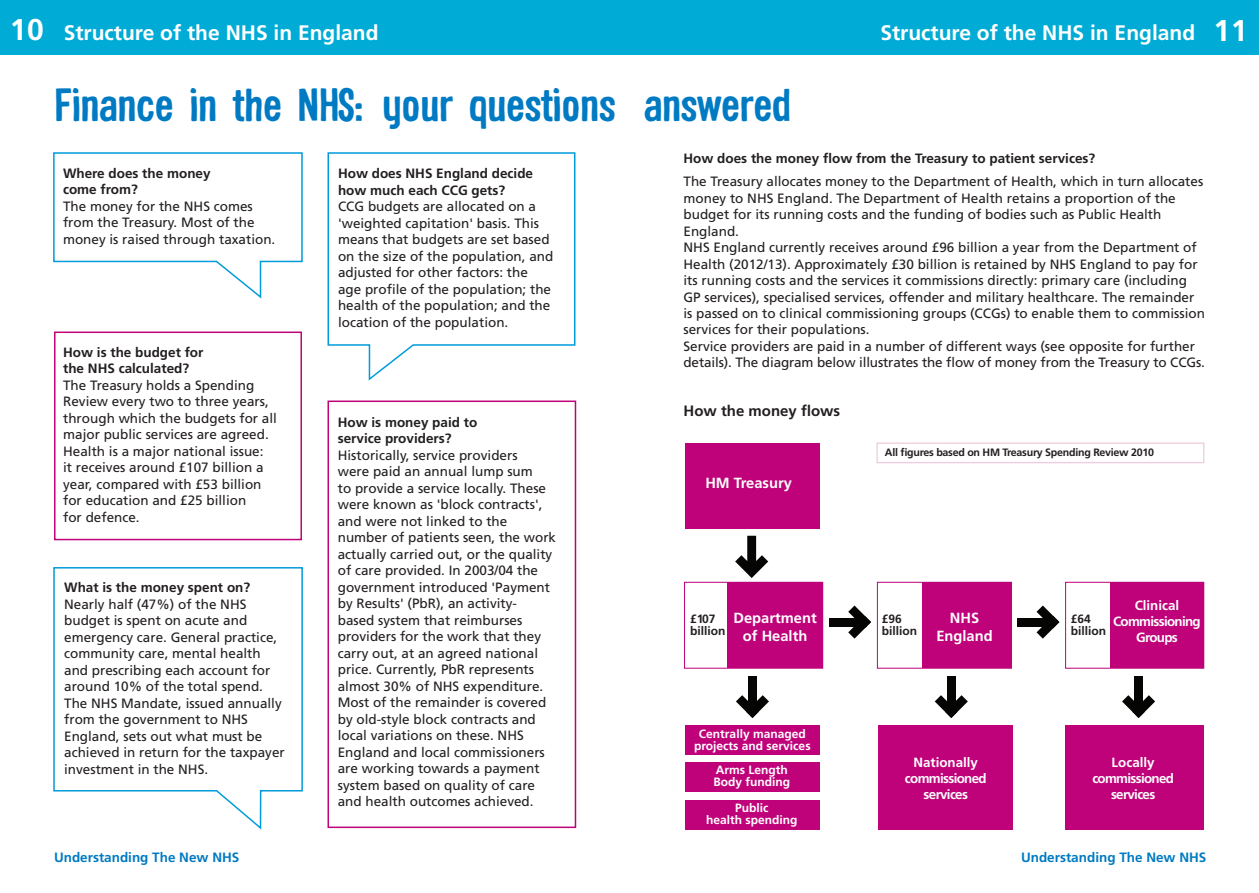
<style>
.page{position:relative;width:1259px;height:893px;background:#fff}
.page>*{position:absolute;margin:0;border:0;box-sizing:border-box;transform-origin:0 0}
.t1{font:700 45px "Sini";letter-spacing:-.025em;color:#007ac2}
.t2{font:700 21px "Frutiger LT Std";color:#fff}
.t3{font:700 15px "Frutiger LT Std";color:#231f20}
.t4{font:700 14.7px/17.7px "Frutiger LT Std";color:#fff;text-align:center}
.t5{font:13.5px/16.5px "Frutiger LT Std";color:#231f20}
.t6{font:700 13.5px/16.5px "Frutiger LT Std";color:#231f20}
.t7{font:700 13.5px "Frutiger LT Std";color:#007ac2}
.t8{font:700 13.35px/16px "Frutiger LT Std";letter-spacing:-.05em;color:#fff;text-align:center}
.t9{font:700 12px/12px "Frutiger LT Std";color:#fff;text-align:center}
.t10{font:700 12px/12px "Frutiger LT Std";color:#231f20}
.t11{font:700 10.65px "Frutiger LT Std";letter-spacing:-.025em;color:#231f20}
.s1{font-size:30px}
</style>
<div class="page">
<div style="left:54px;top:332px;width:248px;height:208px;border:2px solid #bf027a"></div>
<div style="left:327px;top:400px;width:249px;height:428px;border:2px solid #bf027a"></div>
<div style="left:629px;top:0;width:630px;height:54px;background:#00acd5"></div>
<div style="left:0;top:0;width:629px;height:54px;background:#00acd5"></div>
<svg style="left:53px;top:152px;width:250px;height:147px"></svg>
<svg style="left:327px;top:152px;width:249px;height:229px"></svg>
<svg style="left:53px;top:567px;width:250px;height:263px"></svg>
<div style="left:876px;top:442px;width:328px;height:21px;border:1px solid #edcede"></div>
<div style="left:1065px;top:582px;width:139px;height:86px;border:1px solid #bf027a"></div>
<div style="left:877px;top:582px;width:134px;height:86px;border:1px solid #bf027a"></div>
<div style="left:684px;top:582px;width:139px;height:86px;border:1px solid #bf027a"></div>
<div style="left:1065px;top:725px;width:138px;height:104px;background:#bf027a"></div>
<div style="left:685px;top:725px;width:134px;height:30px;background:#bf027a"></div>
<div style="left:685px;top:762px;width:134px;height:30px;background:#bf027a"></div>
<div style="left:685px;top:800px;width:134px;height:29px;background:#bf027a"></div>
<div style="left:878px;top:725px;width:134px;height:104px;background:#bf027a"></div>
<div style="left:727px;top:582px;width:95px;height:86px;background:#bf027a"></div>
<div style="left:922px;top:582px;width:89px;height:86px;background:#bf027a"></div>
<div style="left:1110px;top:582px;width:93px;height:86px;background:#bf027a"></div>
<div style="left:685px;top:443px;width:134px;height:86px;background:#bf027a"></div>
<div style="left:829px;top:618px;width:37px;height:8px;background:#050504"></div>
<svg style="left:848px;top:605px;width:23px;height:34px"></svg>
<svg style="left:735px;top:536px;width:33px;height:42px"></svg>
<div style="left:1017px;top:618px;width:38px;height:8px;background:#050504"></div>
<svg style="left:1036px;top:605px;width:23px;height:34px"></svg>
<div style="left:947px;top:676px;width:8px;height:38px;background:#050504"></div>
<svg style="left:934px;top:695px;width:34px;height:23px"></svg>
<div style="left:1134px;top:676px;width:9px;height:38px;background:#050504"></div>
<svg style="left:1122px;top:695px;width:33px;height:23px"></svg>
<div style="left:748px;top:676px;width:9px;height:38px;background:#050504"></div>
<svg style="left:736px;top:695px;width:33px;height:23px"></svg>
<h2 class="t2" style="left:10px;top:20px;width:370px"><span class="s1">10</span> Structure of the NHS in England</h2>
<h2 class="t2" style="left:880px;top:21px;width:368px">Structure of the NHS in England <span class="s1">11</span></h2>
<h1 class="t1" style="left:54px;top:77px;width:564px">Finance in the NHS: your questions</h1>
<p class="t6" style="left:63px;top:165px;width:149px">Where does the money come from?</p>
<p class="t5" style="left:63px;top:198px;width:214px">The money for the NHS comes from the Treasury. Most of the money is raised through taxation.</p>
<p class="t6" style="left:338px;top:165px;width:197px">How does NHS England decide how much each CCG gets?</p>
<p class="t5" style="left:338px;top:198px;width:217px">CCG budgets are allocated on a 'weighted capitation' basis. This means that budgets are set based on the size of the population, and adjusted for other factors: the age profile of the population; the health of the population; and the location of the population.</p>
<p class="t6" style="left:63px;top:344px;width:142px">How is the budget for the NHS calculated?</p>
<p class="t5" style="left:63px;top:377px;width:215px">The Treasury holds a Spending<br>Review every two to three years, through which the budgets for all major public services are agreed.<br>Health is a major national issue:<br>it receives around £107 billion a year, compared with £53 billion for education and £25 billion<br>for defence.</p>
<p class="t6" style="left:64px;top:579px;width:188px">What is the money spent on?</p>
<p class="t5" style="left:64px;top:596px;width:222px">Nearly half (47%) of the NHS budget is spent on acute and emergency care. General practice, community care, mental health and prescribing each account for around 10% of the total spend.<br>The NHS Mandate, issued annually from the government to NHS<br>England, sets out what must be achieved in return for the taxpayer investment in the NHS.</p>
<p class="t6" style="left:338px;top:414px;width:141px">How is money paid to service providers?</p>
<p class="t5" style="left:338px;top:447px;width:220px">Historically, service providers<br>were paid an annual lump sum<br>to provide a service locally. These were known as 'block contracts', and were not linked to the number of patients seen, the work actually carried out, or the quality of care provided. In 2003/04 the government introduced 'Payment by Results' (PbR), an activity&shy;based system that reimburses providers for the work that they carry out, at an agreed national price. Currently, PbR represents almost 30% of NHS expenditure.<br>Most of the remainder is covered by old-style block contracts and local variations on these. NHS<br>England and local commissioners are working towards a payment system based on quality of care and health outcomes achieved.</p>
<h1 class="t1" style="left:644px;top:77px;width:150px">answered</h1>
<p class="t6" style="left:683px;top:150px;width:413px">How does the money flow from the Treasury to patient services?</p>
<p class="t5" style="left:683px;top:173px;width:523px">The Treasury allocates money to the Department of Health, which in turn allocates money to NHS England. The Department of Health retains a proportion of the budget for its running costs and the funding of bodies such as Public Health England.<br>NHS England currently receives around £96 billion a year from the Department of Health (2012/13). Approximately £30 billion is retained by NHS England to pay for its running costs and the services it commissions directly: primary care (including GP services), specialised services, offender and military healthcare. The remainder is passed on to clinical commissioning groups (CCGs) to enable them to commission services for their populations.<br>Service providers are paid in a number of different ways (see opposite for further details). The diagram below illustrates the flow of money from the Treasury to CCGs.</p>
<p class="t3" style="left:683px;top:402px;width:158px">How the money flows</p>
<p class="t4" style="left:705px;top:474px;width:88px">HM Treasury</p>
<p class="t11" style="left:885px;top:446px;width:271px">All figures based on HM Treasury Spending Review 2010</p>
<p class="t4" style="left:936px;top:609px;width:58px">NHS<br>England</p>
<p class="t4" style="left:733px;top:609px;width:85px">Department of Health</p>
<p class="t10" style="left:690px;top:612px;width:37px">£107 billion</p>
<p class="t10" style="left:881px;top:612px;width:37px">£96 billion</p>
<p class="t10" style="left:1070px;top:612px;width:37px">£64 billion</p>
<p class="t8" style="left:1113px;top:598px;width:89px">Clinical<br>Commissioning<br>Groups</p>
<p class="t9" style="left:694px;top:728px;width:118px">Centrally managed projects and services</p>
<p class="t9" style="left:713px;top:764px;width:78px;text-align:left">Arms Length<br>Body funding</p>
<p class="t9" style="left:706px;top:802px;width:93px">Public<br>health spending</p>
<p class="t8" style="left:905px;top:755px;width:83px">Nationally commissioned services</p>
<p class="t8" style="left:1092px;top:755px;width:83px">Locally commissioned services</p>
<p class="t7" style="left:54px;top:849px;width:187px">Understanding The New NHS</p>
<p class="t7" style="left:1021px;top:849px;width:187px">Understanding The New NHS</p>
</div>
